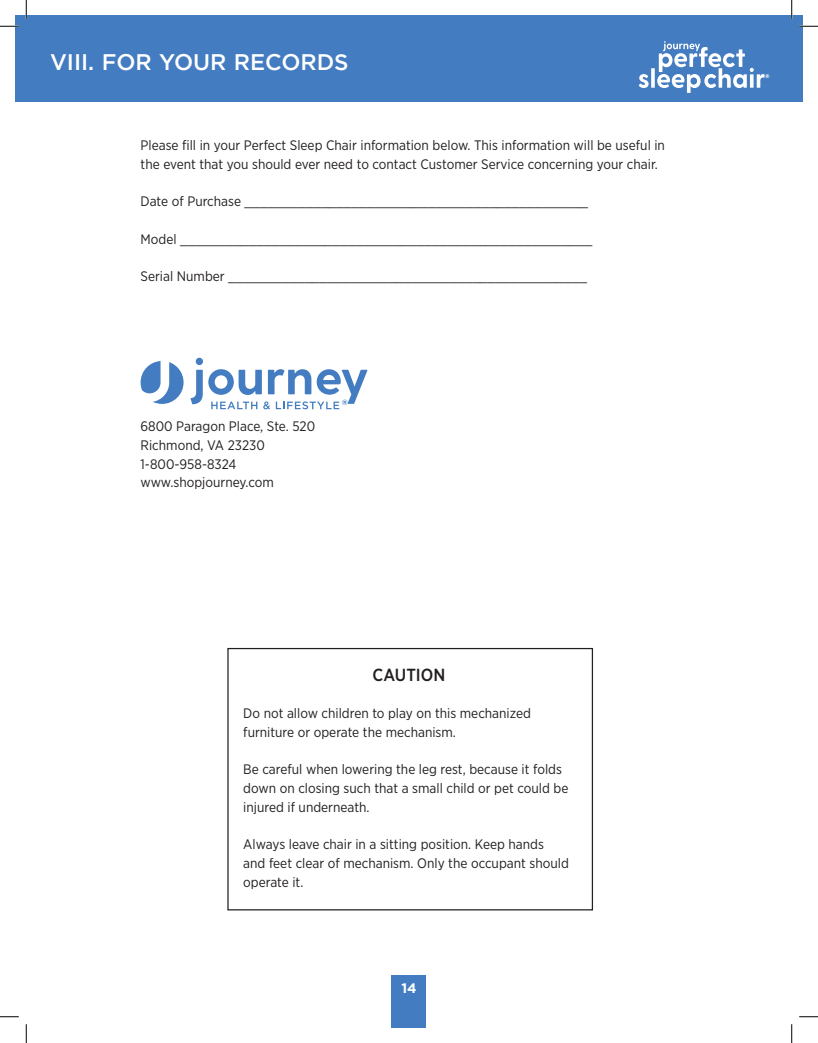
<style>
.page{position:relative;width:818px;height:1043px;background:#fff}
.page>*{position:absolute;margin:0;border:0;box-sizing:border-box;transform-origin:0 0}
.Page_Title{font:500 22.5px "Gotham";color:#fff}
.t1{font:500 17.5px "Gotham Narrow";color:#231f20}
.t2{font:13.75px/18.8px "Gotham Narrow";color:#231f20}
.t3{font:700 13.75px "Gotham";color:#fff}
.t4{font:700 7.5px "Gotham";color:#3373b9}
.t5{font:900 5.25px "Arial";color:#fff;scale:.96 1}
</style>
<div class="page">
<div style="left:391px;top:975px;width:35px;height:53px;background:#437cc0"></div>
<div style="left:15px;top:15px;width:787px;height:87px;background:#437cc0"></div>
<svg style="left:639px;top:74px;width:9px;height:14px"></svg>
<hr style="left:651px;top:68px;width:3px;height:20px;background:#fff">
<svg style="left:657px;top:41px;width:107px;height:52px"></svg>
<div style="left:227px;top:648px;width:366px;height:262px;border:1px solid #231f20"></div>
<svg style="left:141px;top:361px;width:42px;height:43px"></svg>
<svg style="left:190px;top:358px;width:177px;height:51px"></svg>
<svg style="left:0;top:25px;width:19px;height:2px"></svg>
<svg style="left:799px;top:25px;width:19px;height:2px"></svg>
<svg style="left:0;top:1016px;width:19px;height:1px"></svg>
<svg style="left:799px;top:1016px;width:19px;height:1px"></svg>
<svg style="left:25px;top:0;width:2px;height:19px"></svg>
<svg style="left:25px;top:1024px;width:2px;height:18px"></svg>
<svg style="left:791px;top:0;width:1px;height:19px"></svg>
<svg style="left:791px;top:1024px;width:1px;height:18px"></svg>
<p class="Page_Title" style="left:50px;top:49px;width:300px">VIII. FOR YOUR RECORDS</p>
<p class="t2" style="left:141px;top:135px;width:526px">Please fill in your Perfect Sleep Chair information below. This information will be useful in the event that you should ever need to contact Customer Service concerning your chair.</p>
<p class="t2" style="left:141px;top:192px;width:449px">Date of Purchase _____________________________________________</p>
<p class="t2" style="left:141px;top:229px;width:453px">Model ______________________________________________________</p>
<p class="t2" style="left:141px;top:267px;width:448px">Serial Number _______________________________________________</p>
<p class="t2" style="left:141px;top:417px;width:176px">6800 Paragon Place, Ste. 520</p>
<p class="t2" style="left:141px;top:435px;width:126px">Richmond, VA 23230</p>
<p class="t2" style="left:141px;top:454px;width:97px">1-800-958-8324</p>
<p class="t2" style="left:141px;top:473px;width:135px">www.shopjourney.com</p>
<p class="t4" style="left:342px;top:398px;width:8px">®</p>
<p class="t1" style="left:372px;top:663px;width:74px">CAUTION</p>
<p class="t2" style="left:243px;top:703px;width:289px">Do not allow children to play on this mechanized furniture or operate the mechanism.</p>
<p class="t2" style="left:243px;top:760px;width:326px">Be careful when lowering the leg rest, because it folds down on closing such that a small child or pet could be injured if underneath.</p>
<p class="t2" style="left:243px;top:835px;width:327px">Always leave chair in a sitting position. Keep hands and feet clear of mechanism. Only the occupant should operate it.</p>
<p class="t3" style="left:401px;top:980px;width:17px">14</p>
<p class="t5" style="left:765px;top:72px;width:6px">®</p>
</div>
